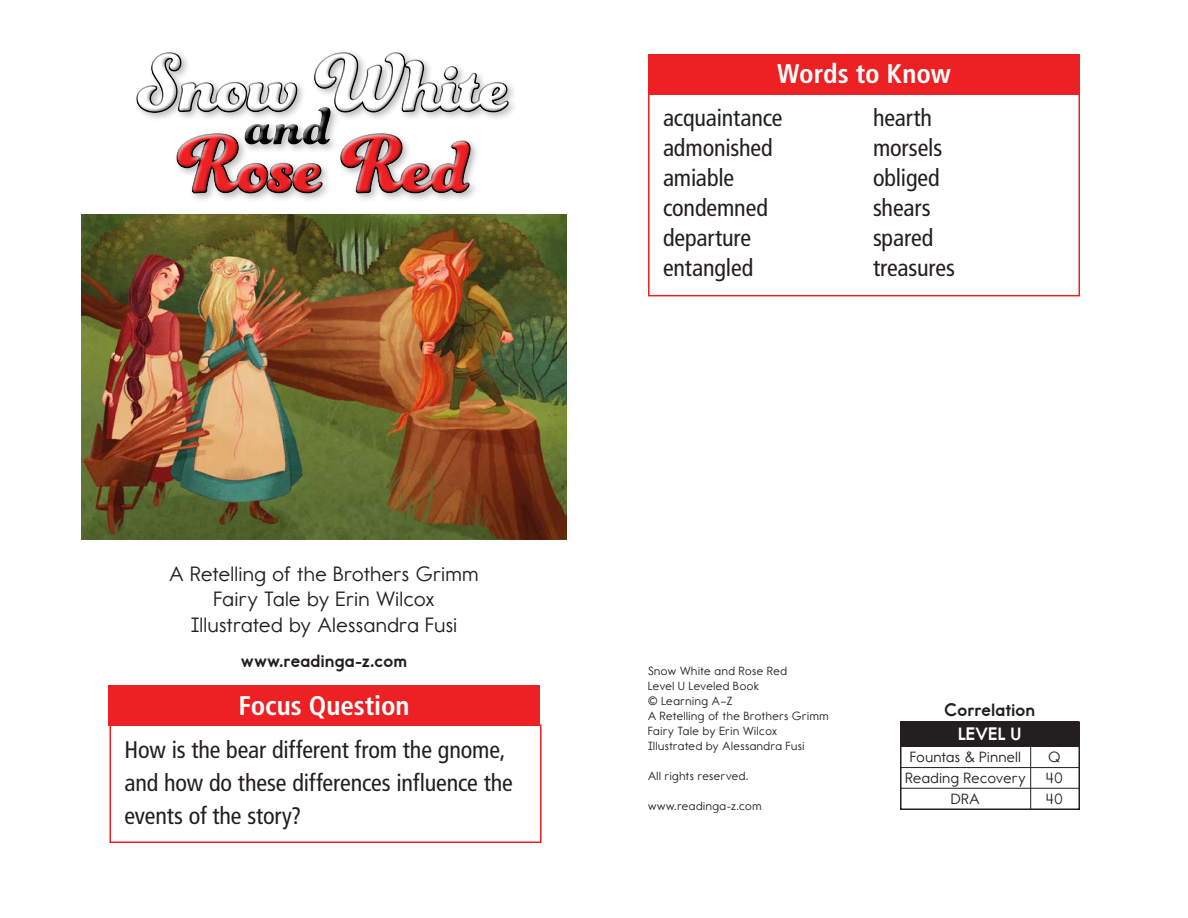
<style>
.page{position:relative;width:1188px;height:918px;background:#fff}
.page>*{position:absolute;margin:0;border:0;box-sizing:border-box;transform-origin:0 0}
.t1{font:85.5px "Funkydori";letter-spacing:.005em;color:#fff}
.t2{font:85.5px "Funkydori";letter-spacing:.005em;color:#ed2124}
.t3{font:64.5px "Funkydori";color:#000}
.t4{font:700 condensed 27px "Frutiger LT Std";color:#fff}
.t5{font:condensed 24px/30px "Frutiger LT Std";letter-spacing:-.005em;color:#231f20}
.t6{font:21px/25.2px "Report School Rg";letter-spacing:.035em;color:#231f20;text-align:center}
.t7{font:18px "Report School Hv";letter-spacing:.025em;color:#231f20}
.t8{font:18px "Report School Hv";letter-spacing:.03em;color:#fff}
.t9{font:15px/21px "Report School Rg";letter-spacing:.04em;color:#231f20}
.t10{font:12px/15px "Report School Rg";letter-spacing:.05em;color:#231f20}
</style>
<div class="page">
<img style="left:81px;top:214px;width:486px;height:326px">
<div style="left:110px;top:724px;width:432px;height:119px;border:2px solid #ed2124"></div>
<div style="left:108px;top:686px;width:432px;height:40px;background:#ed2124"></div>
<div style="left:134px;top:54px;width:380px;height:145px;background:#231f20;opacity:.5"></div>
<div style="left:648px;top:54px;width:432px;height:40px;background:#ed2124"></div>
<div style="left:648px;top:93px;width:432px;height:203px;border:2px solid #ed2124"></div>
<div style="left:900px;top:722px;width:180px;height:88px;border:2px solid #231f20"></div>
<div style="left:901px;top:721px;width:178px;height:26px;background:#231f20"></div>
<hr style="left:900px;top:767px;width:180px;height:1px;background:#231f20">
<hr style="left:900px;top:788px;width:180px;height:1px;background:#231f20">
<hr style="left:1030px;top:745px;width:1px;height:65px;background:#231f20">
<h1 class="t1" style="left:138px;top:31px;width:373px">Snow White</h1>
<h1 class="t2" style="left:178px;top:112px;width:294px">Rose Red</h1>
<h2 class="t3" style="left:245px;top:84px;width:88px">and</h2>
<p class="t6" style="left:170px;top:561px;width:310px">A Retelling of the Brothers Grimm<br>Fairy Tale by Erin Wilcox<br>Illustrated by Alessandra Fusi</p>
<p class="t7" style="left:241px;top:650px;width:167px">www.readinga-z.com</p>
<p class="t4" style="left:238px;top:689px;width:173px">Focus Question</p>
<p class="t5" style="left:124px;top:733px;width:390px;line-height:33px">How is the bear different from the gnome, and how do these differences influence the events of the story?</p>
<p class="t4" style="left:777px;top:58px;width:175px">Words to Know</p>
<p class="t5" style="left:663px;top:103px;width:121px">acquaintance admonished amiable condemned departure entangled</p>
<p class="t5" style="left:873px;top:103px;width:83px">hearth morsels obliged shears spared treasures</p>
<p class="t10" style="left:648px;top:663px;width:182px">Snow White and Rose Red<br>Level U Leveled Book<br>© Learning A–Z<br>A Retelling of the Brothers Grimm<br>Fairy Tale by Erin Wilcox<br>Illustrated by Alessandra Fusi</p>
<p class="t10" style="left:648px;top:768px;width:102px">All rights reserved.</p>
<p class="t10" style="left:648px;top:798px;width:115px">www.readinga-z.com</p>
<p class="t7" style="left:945px;top:699px;width:92px">Correlation</p>
<p class="t8" style="left:958px;top:723px;width:64px">LEVEL U</p>
<p class="t9" style="left:905px;top:746px;width:122px;text-align:center">Fountas &amp; Pinnell<br>Reading Recovery<br>DRA</p>
<p class="t9" style="left:1047px;top:746px;width:17px">Q<br>40<br>40</p>
</div>
